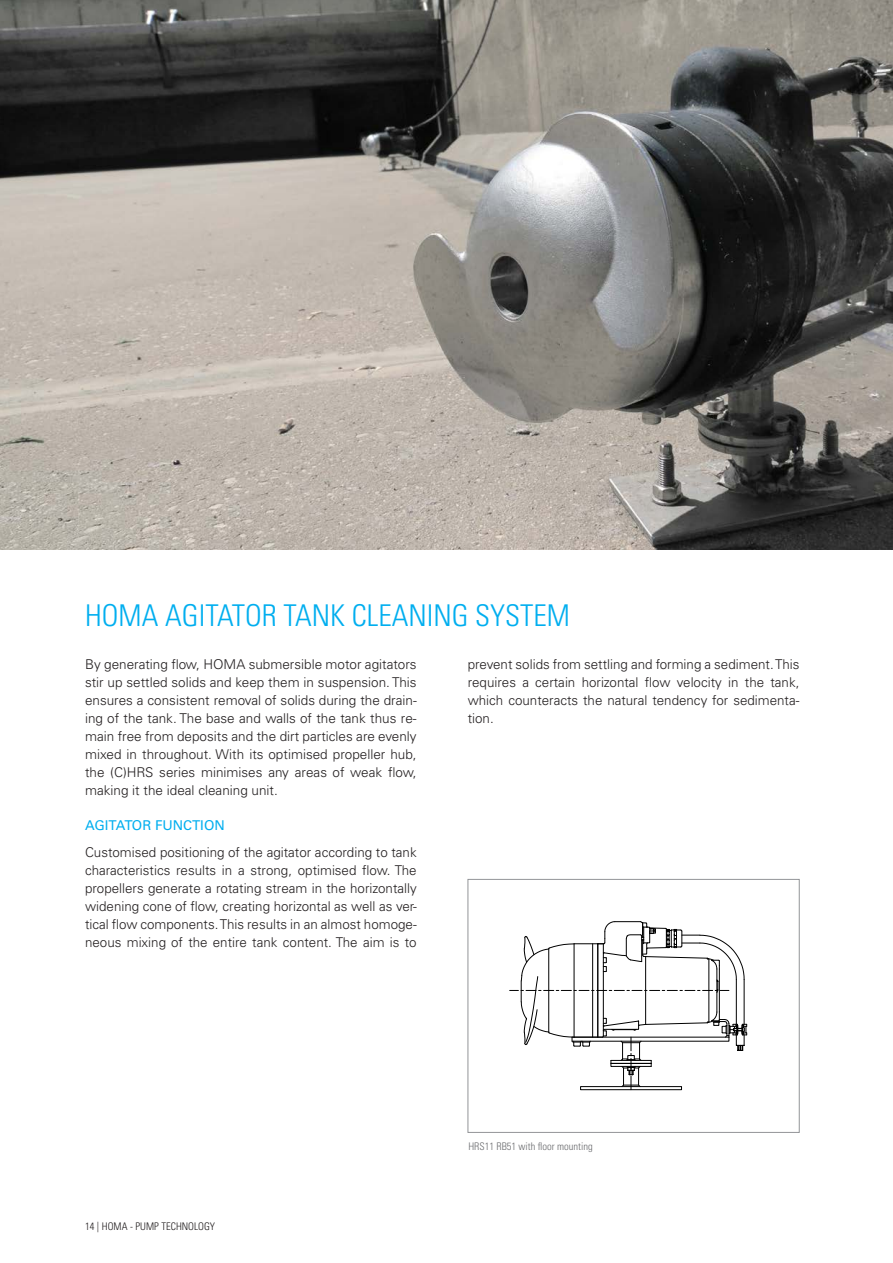
<style>
.page{position:relative;width:893px;height:1263px;background:#fff}
.page>*{position:absolute;margin:0;border:0;box-sizing:border-box;transform-origin:0 0}
.t1{font:300 condensed 30px "Univers LT Pro";color:#00aeef}
.t2{font:300 13.5px/18px "Univers LT Pro 45";color:#231f20;text-align:justify}
.t3{font:13.5px "Univers LT Pro 55 Roman";color:#00aeef}
.t4{font:300 condensed 10.5px "Univers LT Pro";color:#6c6d70}
.t5{font:300 condensed 10.5px "Univers LT Pro";color:#231f20}
</style>
<div class="page">
<img style="left:0;top:0;width:893px;height:550px">
<div style="left:468px;top:879px;width:331px;height:253px;border:1px solid #939598"></div>
<svg style="left:510px;top:921px;width:237px;height:169px"></svg>
<hr style="left:709px;top:959px;width:1px;height:63px;background:#000">
<h1 class="t1" style="left:85px;top:595px;width:486px">HOMA AGITATOR TANK CLEANING SYSTEM</h1>
<p class="t2" style="left:85px;top:655px;width:333px">By generating flow, HOMA submersible motor agitators stir up settled solids and keep them in suspension. This ensures a consistent removal of solids during the drain&shy;ing of the tank. The base and walls of the tank thus re&shy;main free from deposits and the dirt particles are evenly mixed in throughout. With its optimised propeller hub, the (C)HRS series minimises any areas of weak flow, making it the ideal cleaning unit.</p>
<p class="t3" style="left:85px;top:816px;width:141px">AGITATOR FUNCTION</p>
<p class="t2" style="left:85px;top:843px;width:333px">Customised positioning of the agitator according to tank characteristics results in a strong, optimised flow. The propellers generate a rotating stream in the horizontally widening cone of flow, creating horizontal as well as ver&shy;tical flow components. This results in an almost homoge&shy;neous mixing of the entire tank content. The aim is to</p>
<p class="t2" style="left:468px;top:655px;width:333px">prevent solids from settling and forming a sediment. This requires a certain horizontal flow velocity in the tank, which counteracts the natural tendency for sedimenta&shy;tion.</p>
<p class="t5" style="left:85px;top:1219px;width:132px">14 | HOMA - PUMP TECHNOLOGY</p>
<p class="t4" style="left:468px;top:1139px;width:126px">HRS11 RB51 with floor mounting</p>
</div>
